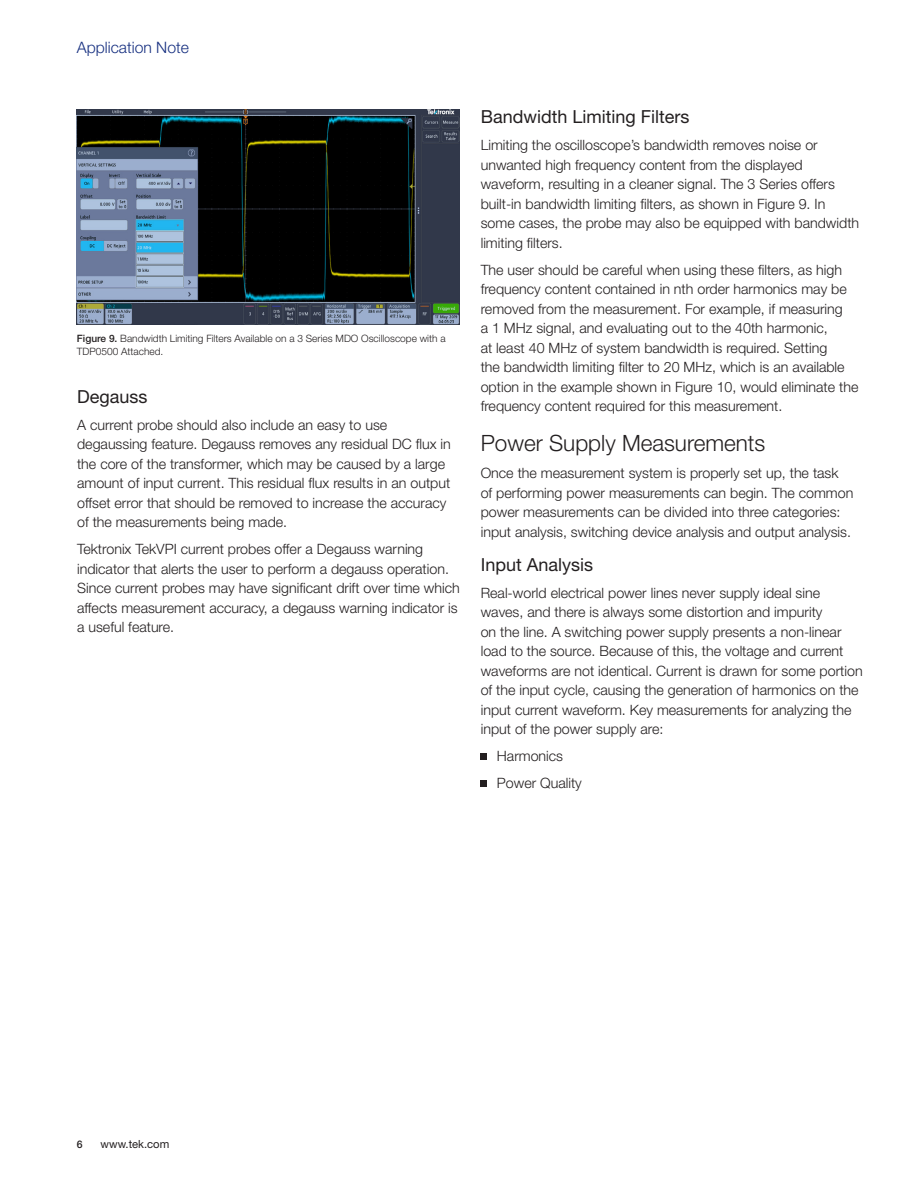
<style>
.page{position:relative;width:918px;height:1188px;background:#fff}
.page>*{position:absolute;margin:0;border:0;box-sizing:border-box;transform-origin:0 0}
.Heading_1{font:300 22.5px "Helvetica Neue";color:#231f20}
.Heading_2{font:18px "Helvetica Neue";color:#231f20}
.t1{font:300 15.75px "Helvetica Neue";color:#183181}
.Body_-_regular{font:300 14.25px/19.5px "Helvetica Neue";color:#231f20}
.Body_-_bulleted_list{font:300 14.25px "Helvetica Neue";color:#231f20}
.t2{font:11.25px "Helvetica Neue";color:#231f20}
.t3{font:500 10.5px "Helvetica Neue";color:#231f20}
.t4{font:300 10.2px/13.5px "Helvetica Neue";color:#231f20}
.s1{font-weight:500}
</style>
<div class="page">
<img style="left:77px;top:109px;width:383px;height:216px">
<div style="left:481px;top:753px;width:6px;height:7px;background:#231f20"></div>
<div style="left:481px;top:780px;width:6px;height:7px;background:#231f20"></div>
<p class="t1" style="left:77px;top:37px;width:114px">Application Note</p>
<p class="t4" style="left:77px;top:331px;width:370px"><span class="s1">Figure 9.</span> Bandwidth Limiting Filters Available on a 3 Series MDO Oscilloscope with a<br>TDP0500 Attached.</p>
<p class="Heading_2" style="left:77px;top:386px;width:72px">Degauss</p>
<p class="Body_-_regular" style="left:77px;top:415px;width:375px">A current probe should also include an easy to use degaussing feature. Degauss removes any residual DC flux in the core of the transformer, which may be caused by a large amount of input current. This residual flux results in an output offset error that should be removed to increase the accuracy of the measurements being made.</p>
<p class="Body_-_regular" style="left:77px;top:539px;width:384px">Tektronix TekVPI current probes offer a Degauss warning indicator that alerts the user to perform a degauss operation.<br>Since current probes may have significant drift over time which affects measurement accuracy, a degauss warning indicator is a useful feature.</p>
<p class="Heading_2" style="left:481px;top:106px;width:210px">Bandwidth Limiting Filters</p>
<p class="Body_-_regular" style="left:481px;top:135px;width:380px">Limiting the oscilloscope’s bandwidth removes noise or unwanted high frequency content from the displayed waveform, resulting in a cleaner signal. The 3 Series offers built-in bandwidth limiting filters, as shown in Figure 9. In some cases, the probe may also be equipped with bandwidth limiting filters.</p>
<p class="Body_-_regular" style="left:481px;top:260px;width:379px">The user should be careful when using these filters, as high frequency content contained in nth order harmonics may be removed from the measurement. For example, if measuring<br>a 1 MHz signal, and evaluating out to the 40th harmonic,<br>at least 40 MHz of system bandwidth is required. Setting<br>the bandwidth limiting filter to 20 MHz, which is an available option in the example shown in Figure 10, would eliminate the frequency content required for this measurement.</p>
<p class="Heading_1" style="left:481px;top:429px;width:286px">Power Supply Measurements</p>
<p class="Body_-_regular" style="left:481px;top:463px;width:374px">Once the measurement system is properly set up, the task of performing power measurements can begin. The common power measurements can be divided into three categories: input analysis, switching device analysis and output analysis.</p>
<p class="Heading_2" style="left:481px;top:553px;width:114px">Input Analysis</p>
<p class="Body_-_regular" style="left:481px;top:582px;width:383px">Real-world electrical power lines never supply ideal sine waves, and there is always some distortion and impurity<br>on the line. A switching power supply presents a non-linear load to the source. Because of this, the voltage and current waveforms are not identical. Current is drawn for some portion of the input cycle, causing the generation of harmonics on the input current waveform. Key measurements for analyzing the input of the power supply are:</p>
<p class="Body_-_bulleted_list" style="left:497px;top:747px;width:68px">Harmonics</p>
<p class="Body_-_bulleted_list" style="left:497px;top:774px;width:87px">Power Quality</p>
<p class="t3" style="left:77px;top:1138px;width:7px">6</p>
<p class="t2" style="left:101px;top:1138px;width:70px">www.tek.com</p>
</div>
